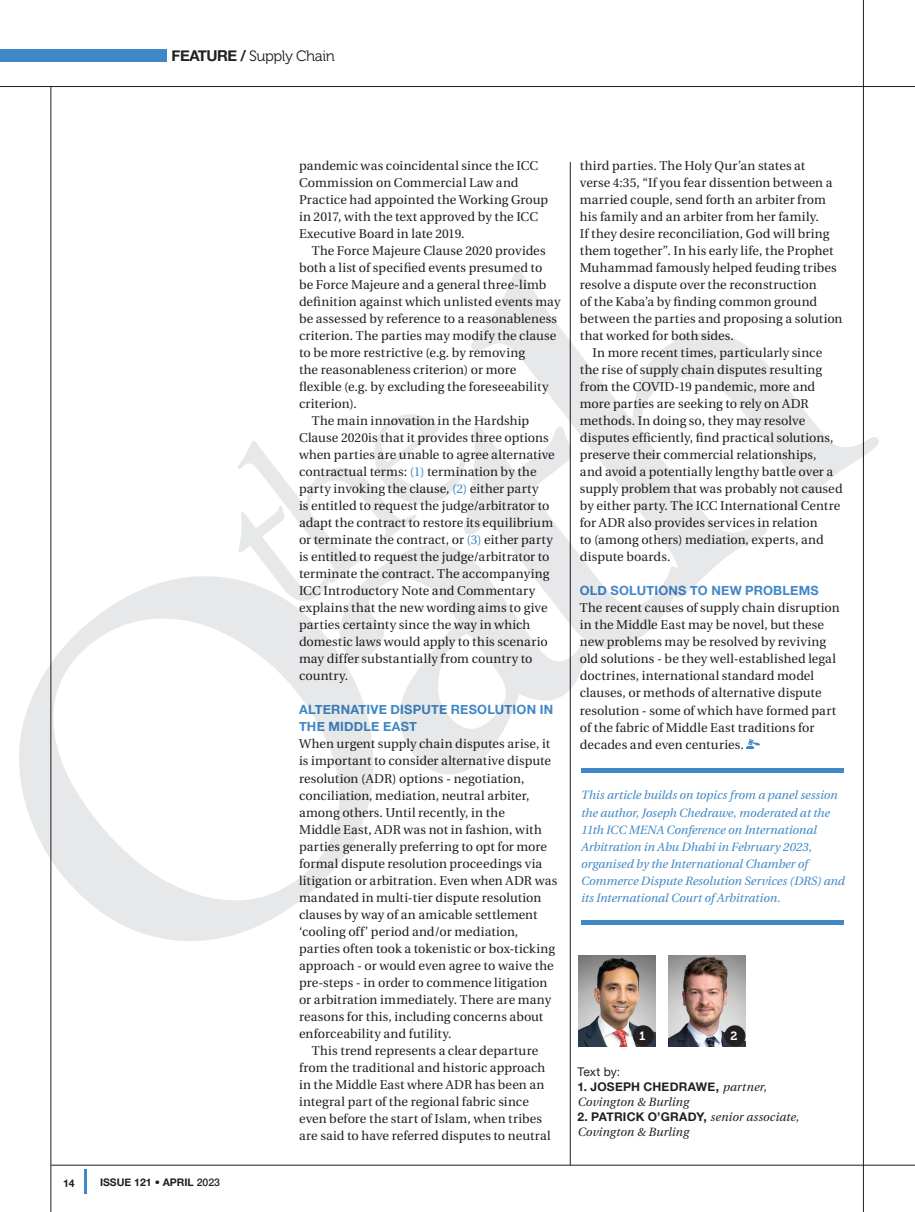
<style>
.page{position:relative;width:915px;height:1212px;background:#fff}
.page>*{position:absolute;margin:0;border:0;box-sizing:border-box;transform-origin:0 0}
.t1{font:15px "Museo 300";letter-spacing:-.03em;color:#231f20}
.t2{font:12.75px/17px "Utopia";letter-spacing:.005em;color:#231f20}
.t3{font:700 12.75px/17px "Helvetica Neue";letter-spacing:.015em;color:#4087c7}
.t4{font:italic 12px/17px "Utopia";color:#4087c7}
.t5{font:700 12px "Helvetica Neue";letter-spacing:.02em;color:#231f20}
.t6{font:italic 12px "Utopia";color:#231f20}
.t7{font:12px "Helvetica Neue";color:#231f20}
.t8{font:12px "Museo 700";color:#fff}
.t9{font:700 10.5px "Helvetica Neue";color:#231f20}
.s1{font-family:"Helvetica Neue";font-weight:700}
.s2{font-family:"Avenir LT Std";font-weight:300}
.s3{font-weight:500}
.s4{color:#4087c7}
.s5{font-family:"Utopia";font-weight:400;font-style:italic}
</style>
<div class="page">
<hr style="left:84px;top:1170px;width:3px;height:24px;background:#4087c7">
<hr style="left:51px;top:1165px;width:863px;height:1px;background:#231f20">
<hr style="left:51px;top:86px;width:1px;height:1126px;background:#231f20">
<hr style="left:0;top:86px;width:914px;height:1px;background:#231f20">
<hr style="left:862px;top:0;width:1px;height:1212px;background:#231f20">
<svg style="left:746px;top:739px;width:13px;height:9px"></svg>
<div style="left:0;top:49px;width:166px;height:13px;background:#4087c7"></div>
<hr style="left:570px;top:162px;width:1px;height:1003px;background:#231f20">
<hr style="left:580px;top:769px;width:263px;height:4px;background:#4087c7">
<hr style="left:580px;top:920px;width:263px;height:4px;background:#4087c7">
<img style="left:578px;top:955px;width:77px;height:91px">
<div style="left:632px;top:1025px;width:21px;height:21px;background:#231f20;border-radius:50%"></div>
<img style="left:668px;top:955px;width:77px;height:91px">
<div style="left:724px;top:1025px;width:21px;height:21px;background:#231f20;border-radius:50%"></div>
<svg style="left:19px;top:573px;width:354px;height:372px"></svg>
<svg style="left:338px;top:604px;width:250px;height:172px"></svg>
<svg style="left:463px;top:502px;width:210px;height:148px;fill:#e6e8e9"></svg>
<svg style="left:470px;top:270px;width:409px;height:328px"></svg>
<svg style="left:237px;top:414px;width:228px;height:190px"></svg>
<p class="t1" style="left:171px;top:48px;width:165px"><span class="s1">FEATURE /</span> Supply Chain</p>
<p class="t9" style="left:63px;top:1175px;width:13px">14</p>
<p class="t9" style="left:100px;top:1174px;width:122px">ISSUE 121 <span class="s2">•</span> APRIL <span class="s3">2023</span></p>
<p class="t2" style="left:299px;top:157px;width:251px">pandemic was coincidental since the ICC Commission on Commercial Law and Practice had appointed the Working Group in 2017, with the text approved by the ICC Executive Board in late 2019.</p>
<p class="t2" style="left:312px;top:243px;width:235px">The Force Majeure Clause 2020 provides</p>
<p class="t2" style="left:299px;top:260px;width:245px">both a list of specified events presumed to</p>
<p class="t2" style="left:299px;top:277px;width:249px">be Force Majeure and a general three-limb</p>
<p class="t2" style="left:299px;top:294px;width:263px">definition against which unlisted events may</p>
<p class="t2" style="left:299px;top:311px;width:259px">be assessed by reference to a reasonableness</p>
<p class="t2" style="left:299px;top:328px;width:258px">criterion. The parties may modify the clause</p>
<p class="t2" style="left:299px;top:345px;width:227px">to be more restrictive (e.g. by removing</p>
<p class="t2" style="left:299px;top:362px;width:219px">the reasonableness criterion) or more</p>
<p class="t2" style="left:299px;top:379px;width:251px">flexible (e.g. by excluding the foreseeability</p>
<p class="t2" style="left:299px;top:396px;width:59px">criterion).</p>
<p class="t2" style="left:312px;top:413px;width:219px">The main innovation in the Hardship</p>
<p class="t2" style="left:299px;top:430px;width:251px">Clause 2020is that it provides three options</p>
<p class="t2" style="left:299px;top:447px;width:257px">when parties are unable to agree alternative</p>
<p class="t2" style="left:299px;top:464px;width:239px">contractual terms: <span class="s4">(1)</span> termination by the</p>
<p class="t2" style="left:299px;top:481px;width:241px">party invoking the clause, <span class="s4">(2)</span> either party</p>
<p class="t2" style="left:299px;top:498px;width:252px">is entitled to request the judge/arbitrator to</p>
<p class="t2" style="left:299px;top:515px;width:255px">adapt the contract to restore its equilibrium</p>
<p class="t2" style="left:299px;top:532px;width:255px">or terminate the contract, or <span class="s4">(3)</span> either party</p>
<p class="t2" style="left:299px;top:549px;width:252px">is entitled to request the judge/arbitrator to</p>
<p class="t2" style="left:299px;top:566px;width:252px">terminate the contract. The accompanying</p>
<p class="t2" style="left:299px;top:583px;width:238px">ICC Introductory Note and Commentary</p>
<p class="t2" style="left:299px;top:600px;width:250px">explains that the new wording aims to give</p>
<p class="t2" style="left:299px;top:617px;width:233px">parties certainty since the way in which</p>
<p class="t2" style="left:299px;top:634px;width:250px">domestic laws would apply to this scenario</p>
<p class="t2" style="left:299px;top:651px;width:235px">may differ substantially from country to</p>
<p class="t2" style="left:299px;top:668px;width:51px">country.</p>
<p class="t3" style="left:299px;top:702px;width:255px">ALTERNATIVE DISPUTE RESOLUTION IN<br>THE MIDDLE EAST</p>
<p class="t2" style="left:299px;top:736px;width:259px">When urgent supply chain disputes arise, it is important to consider alternative dispute resolution (ADR) options - negotiation, conciliation, mediation, neutral arbiter, among others. Until recently, in the<br>Middle East, ADR was not in fashion, with parties generally preferring to opt for more formal dispute resolution proceedings via litigation or arbitration. Even when ADR was mandated in multi-tier dispute resolution clauses by way of an amicable settlement ‘cooling off’ period and/or mediation, parties often took a tokenistic or box-ticking approach - or would even agree to waive the pre-steps - in order to commence litigation or arbitration immediately. There are many reasons for this, including concerns about enforceability and futility.</p>
<p class="t2" style="left:299px;top:1042px;width:253px;text-indent:13px">This trend represents a clear departure from the traditional and historic approach in the Middle East where ADR has been an integral part of the regional fabric since even before the start of Islam, when tribes are said to have referred disputes to neutral</p>
<p class="t2" style="left:579px;top:158px;width:227px">third parties. The Holy Qur’an states at</p>
<p class="t2" style="left:579px;top:175px;width:254px">verse 4:35, “If you fear dissention between a</p>
<p class="t2" style="left:579px;top:192px;width:247px">married couple, send forth an arbiter from</p>
<p class="t2" style="left:579px;top:209px;width:240px">his family and an arbiter from her family.</p>
<p class="t2" style="left:579px;top:226px;width:251px">If they desire reconciliation, God will bring</p>
<p class="t2" style="left:579px;top:243px;width:255px">them together”. In his early life, the Prophet</p>
<p class="t2" style="left:579px;top:260px;width:258px">Muhammad famously helped feuding tribes</p>
<p class="t2" style="left:579px;top:277px;width:238px">resolve a dispute over the reconstruction</p>
<p class="t2" style="left:579px;top:294px;width:239px">of the Kaba’a by finding common ground</p>
<p class="t2" style="left:579px;top:311px;width:264px">between the parties and proposing a solution</p>
<p class="t2" style="left:579px;top:328px;width:155px">that worked for both sides.</p>
<p class="t2" style="left:592px;top:345px;width:231px">In more recent times, particularly since</p>
<p class="t2" style="left:579px;top:362px;width:243px">the rise of supply chain disputes resulting</p>
<p class="t2" style="left:579px;top:379px;width:237px">from the COVID-19 pandemic, more and</p>
<p class="t2" style="left:579px;top:396px;width:230px">more parties are seeking to rely on ADR</p>
<p class="t2" style="left:579px;top:413px;width:227px">methods. In doing so, they may resolve</p>
<p class="t2" style="left:579px;top:430px;width:255px">disputes efficiently, find practical solutions,</p>
<p class="t2" style="left:579px;top:447px;width:238px">preserve their commercial relationships,</p>
<p class="t2" style="left:579px;top:464px;width:255px">and avoid a potentially lengthy battle over a</p>
<p class="t2" style="left:579px;top:481px;width:264px">supply problem that was probably not caused</p>
<p class="t2" style="left:579px;top:498px;width:262px">by either party. The ICC International Centre</p>
<p class="t2" style="left:579px;top:515px;width:239px">for ADR also provides services in relation</p>
<p class="t2" style="left:579px;top:532px;width:245px">to (among others) mediation, experts, and</p>
<p class="t2" style="left:579px;top:549px;width:92px">dispute boards.</p>
<p class="t3" style="left:579px;top:583px;width:240px">OLD SOLUTIONS TO NEW PROBLEMS</p>
<p class="t2" style="left:579px;top:600px;width:261px">The recent causes of supply chain disruption in the Middle East may be novel, but these new problems may be resolved by reviving old solutions - be they well-established legal doctrines, international standard model clauses, or methods of alternative dispute resolution - some of which have formed part of the fabric of Middle East traditions for decades and even centuries.</p>
<p class="t4" style="left:580px;top:787px;width:265px">This article builds on topics from a panel session the author, Joseph Chedrawe, moderated at the 11th ICC MENA Conference on International Arbitration in Abu Dhabi in February 2023, organised by the International Chamber of Commerce Dispute Resolution Services (DRS) and its International Court of Arbitration.</p>
<p class="t8" style="left:639px;top:1029px;width:8px">1</p>
<p class="t8" style="left:730px;top:1029px;width:8px">2</p>
<p class="t7" style="left:577px;top:1063px;width:44px">Text by:</p>
<p class="t5" style="left:577px;top:1078px;width:191px">1. JOSEPH CHEDRAWE, <span class="s5">partner,</span></p>
<p class="t6" style="left:577px;top:1096px;width:113px">Covington &amp; Burling</p>
<p class="t5" style="left:577px;top:1108px;width:223px">2. PATRICK O’GRADY, <span class="s5">senior associate,</span></p>
<p class="t6" style="left:577px;top:1126px;width:113px">Covington &amp; Burling</p>
</div>
